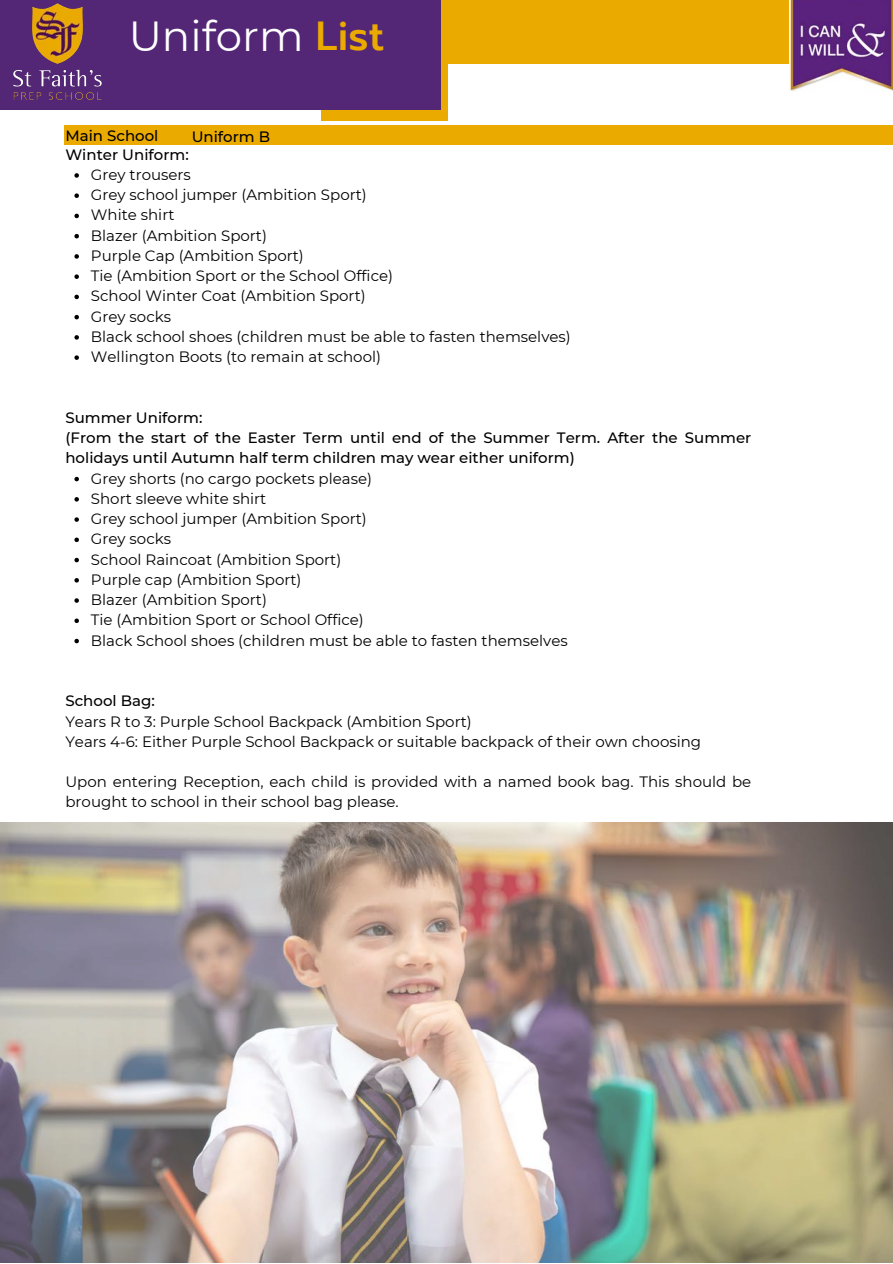
<style>
.page{position:relative;width:893px;height:1264px;background:#fff}
.page>*{position:absolute;margin:0;border:0;box-sizing:border-box;transform-origin:0 0}
.t1{font:42px "Montserrat";color:#fff}
.t2{font:15px/20.2px "Montserrat";color:#000}
.t3{font:500 15px/20.2px "Montserrat";color:#000}
.s1{font-family:"Prompt";font-weight:500;font-size:40.5px;color:#eaaa00}
</style>
<div class="page">
<div style="left:433px;top:0;width:459px;height:63px;background:#eaaa00"></div>
<div style="left:321px;top:0;width:127px;height:120px;background:#eaaa00"></div>
<div style="left:0;top:0;width:440px;height:109px;background:#542676"></div>
<img style="left:13px;top:3px;width:89px;height:97px">
<img style="left:789px;top:0;width:103px;height:91px">
<div style="left:64px;top:125px;width:828px;height:20px;background:#eaaa00"></div>
<img style="left:0;top:822px;width:892px;height:440px">
<svg style="left:74px;top:173px;width:5px;height:5px"></svg>
<svg style="left:74px;top:193px;width:5px;height:5px"></svg>
<svg style="left:74px;top:214px;width:5px;height:4px"></svg>
<svg style="left:74px;top:234px;width:5px;height:4px"></svg>
<svg style="left:74px;top:254px;width:5px;height:5px"></svg>
<svg style="left:74px;top:274px;width:5px;height:5px"></svg>
<svg style="left:74px;top:295px;width:5px;height:4px"></svg>
<svg style="left:74px;top:315px;width:5px;height:4px"></svg>
<svg style="left:74px;top:335px;width:5px;height:4px"></svg>
<svg style="left:74px;top:355px;width:5px;height:5px"></svg>
<svg style="left:74px;top:477px;width:5px;height:4px"></svg>
<svg style="left:74px;top:497px;width:5px;height:4px"></svg>
<svg style="left:74px;top:517px;width:5px;height:5px"></svg>
<svg style="left:74px;top:537px;width:5px;height:5px"></svg>
<svg style="left:74px;top:558px;width:5px;height:4px"></svg>
<svg style="left:74px;top:578px;width:5px;height:4px"></svg>
<svg style="left:74px;top:598px;width:5px;height:5px"></svg>
<svg style="left:74px;top:618px;width:5px;height:5px"></svg>
<svg style="left:74px;top:638px;width:5px;height:5px"></svg>
<p class="t1" style="left:129px;top:10px;width:257px">Uniform <span class="s1">List</span></p>
<p class="t3" style="left:65px;top:125px;width:94px">Main School</p>
<p class="t3" style="left:192px;top:126px;width:80px">Uniform B</p>
<p class="t3" style="left:65px;top:144px;width:125px">Winter Uniform:</p>
<p class="t2" style="left:91px;top:164px;width:101px">Grey trousers</p>
<p class="t2" style="left:91px;top:185px;width:277px">Grey school jumper (Ambition Sport)</p>
<p class="t2" style="left:91px;top:205px;width:85px">White shirt</p>
<p class="t2" style="left:91px;top:225px;width:177px">Blazer (Ambition Sport)</p>
<p class="t2" style="left:91px;top:245px;width:214px">Purple Cap (Ambition Sport)</p>
<p class="t2" style="left:91px;top:266px;width:303px">Tie (Ambition Sport or the School Office)</p>
<p class="t2" style="left:91px;top:286px;width:276px">School Winter Coat (Ambition Sport)</p>
<p class="t2" style="left:91px;top:306px;width:82px">Grey socks</p>
<p class="t2" style="left:91px;top:326px;width:481px">Black school shoes (children must be able to fasten themselves)</p>
<p class="t2" style="left:91px;top:346px;width:291px">Wellington Boots (to remain at school)</p>
<p class="t3" style="left:65px;top:407px;width:138px">Summer Uniform:</p>
<p class="t3" style="left:65px;top:427px;width:687px">(From the start of the Easter Term until end of the Summer Term. After the Summer holidays until Autumn half term children may wear either uniform)</p>
<p class="t2" style="left:91px;top:468px;width:282px">Grey shorts (no cargo pockets please)</p>
<p class="t2" style="left:91px;top:488px;width:177px">Short sleeve white shirt</p>
<p class="t2" style="left:91px;top:508px;width:277px">Grey school jumper (Ambition Sport)</p>
<p class="t2" style="left:91px;top:529px;width:82px">Grey socks</p>
<p class="t2" style="left:91px;top:549px;width:252px">School Raincoat (Ambition Sport)</p>
<p class="t2" style="left:91px;top:569px;width:212px">Purple cap (Ambition Sport)</p>
<p class="t2" style="left:91px;top:589px;width:177px">Blazer (Ambition Sport)</p>
<p class="t2" style="left:91px;top:609px;width:274px">Tie (Ambition Sport or School Office)</p>
<p class="t2" style="left:91px;top:630px;width:478px">Black School shoes (children must be able to fasten themselves</p>
<p class="t3" style="left:65px;top:690px;width:91px">School Bag:</p>
<p class="t2" style="left:65px;top:711px;width:408px">Years R to 3: Purple School Backpack (Ambition Sport)</p>
<p class="t2" style="left:65px;top:731px;width:637px">Years 4-6: Either Purple School Backpack or suitable backpack of their own choosing</p>
<p class="t2" style="left:65px;top:771px;width:687px">Upon entering Reception, each child is provided with a named book bag. This should be brought to school in their school bag please.</p>
</div>
